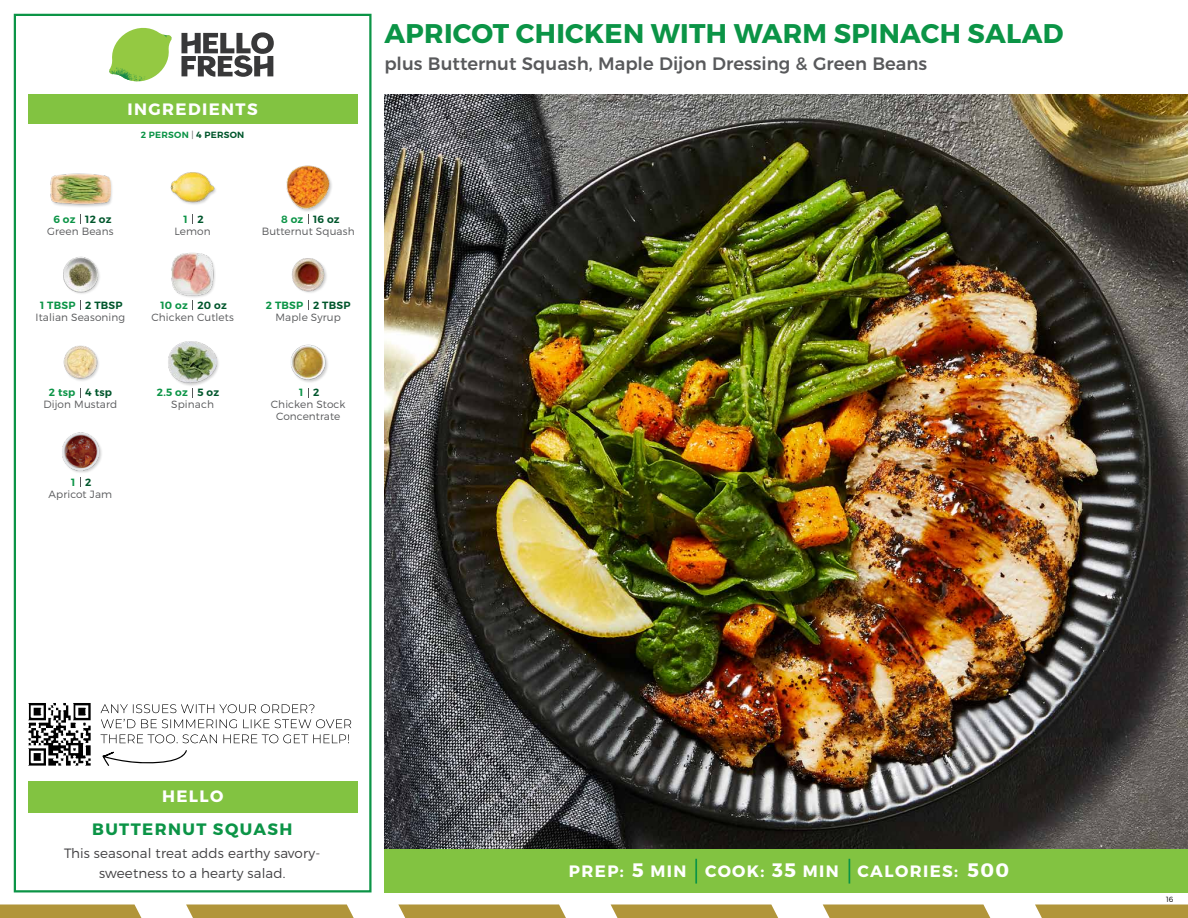
<style>
.page{position:relative;width:1188px;height:918px;background:#fff}
.page>*{position:absolute;margin:0;border:0;box-sizing:border-box;transform-origin:0 0}
.t1{font:700 27px "Montserrat";letter-spacing:.01em;color:#0b9446}
.t2{font:700 19.5px "Montserrat";color:#fff}
.t3{font:500 18px "Montserrat";color:#58595b}
.t4{font:700 16.5px "Montserrat";letter-spacing:.085em;color:#fff}
.t5{font:700 16.5px "Montserrat";letter-spacing:.085em;color:#0b9446}
.t6{font:300 13.5px/19.5px "Montserrat";letter-spacing:.01em;color:#414042;text-align:center}
.t7{font:300 10.5px/12px "Montserrat";letter-spacing:.01em;color:#58595b;text-align:center}
.t8{font:600 10.5px "Montserrat";letter-spacing:.02em;color:#00562c}
.t9{font:600 10.5px "Montserrat";letter-spacing:.02em;color:#0b9446}
.t10{font:600 9px "Montserrat";letter-spacing:.03em;color:#0b9446}
.t11{font:300 7.5px "Montserrat";color:#000}
.s1{font-weight:300;color:#58595b}
.s2{color:#00562c}
.s3{font-size:19.5px}
</style>
<div class="page">
<svg style="left:0;top:904px;width:141px;height:14px;background:#b59a45"></svg>
<svg style="left:186px;top:904px;width:168px;height:14px;background:#b69d49"></svg>
<svg style="left:398px;top:904px;width:168px;height:14px;background:#b69d49"></svg>
<svg style="left:611px;top:904px;width:167px;height:14px;background:#b69c48"></svg>
<svg style="left:823px;top:904px;width:167px;height:14px;background:#b69c48"></svg>
<svg style="left:1035px;top:904px;width:153px;height:14px;background:#b59b45"></svg>
<div style="left:384px;top:849px;width:804px;height:43px;background:#82c341"></div>
<svg style="left:181px;top:32px;width:93px;height:45px"></svg>
<svg style="left:114px;top:28px;width:55px;height:36px"></svg>
<img style="left:143px;top:28px;width:29px;height:24px">
<img style="left:112px;top:48px;width:54px;height:10px">
<img style="left:109px;top:52px;width:55px;height:30px">
<img style="left:142px;top:58px;width:24px;height:23px">
<div style="left:28px;top:94px;width:330px;height:30px;background:#82c341"></div>
<div style="left:14px;top:14px;width:358px;height:878px;border:2px solid #0b9446"></div>
<div style="left:28px;top:781px;width:330px;height:32px;background:#82c341"></div>
<div style="left:172px;top:253px;width:45px;height:46px;background:#000;opacity:.2"></div>
<img style="left:171px;top:253px;width:46px;height:43px">
<img style="left:292px;top:258px;width:35px;height:35px">
<img style="left:170px;top:172px;width:46px;height:33px">
<div style="left:287px;top:166px;width:46px;height:47px;background:#000;opacity:.2"></div>
<img style="left:286px;top:166px;width:47px;height:43px">
<img style="left:63px;top:256px;width:37px;height:38px">
<div style="left:50px;top:174px;width:63px;height:34px;background:#000;opacity:.2"></div>
<img style="left:51px;top:173px;width:59px;height:35px">
<div style="left:169px;top:341px;width:51px;height:46px;background:#000;opacity:.2"></div>
<img style="left:168px;top:341px;width:52px;height:43px">
<img style="left:290px;top:344px;width:38px;height:38px">
<img style="left:63px;top:345px;width:36px;height:36px">
<img style="left:62px;top:432px;width:40px;height:41px">
<hr style="left:695px;top:859px;width:2px;height:25px;background:#0b9446">
<svg style="left:849px;top:859px;width:1px;height:25px"></svg>
<img style="left:28px;top:703px;width:63px;height:63px">
<svg style="left:102px;top:750px;width:85px;height:16px"></svg>
<svg style="left:101px;top:734px;width:248px;height:9px"></svg>
<svg style="left:101px;top:719px;width:250px;height:9px"></svg>
<svg style="left:101px;top:704px;width:213px;height:9px"></svg>
<img style="left:384px;top:94px;width:804px;height:755px">
<h3 class="t4" style="left:128px;top:99px;width:132px">INGREDIENTS</h3>
<p class="t10" style="left:141px;top:129px;width:105px">2 PERSON <span class="s1">|</span> <span class="s2">4 PERSON</span></p>
<p class="t9" style="left:53px;top:212px;width:24px">6 oz</p>
<p class="t8" style="left:85px;top:212px;width:28px">12 oz</p>
<p class="t8" style="left:198px;top:212px;width:8px">2</p>
<p class="t8" style="left:313px;top:212px;width:28px">16 oz</p>
<p class="t9" style="left:184px;top:212px;width:6px">1</p>
<p class="t9" style="left:281px;top:212px;width:24px">8 oz</p>
<p class="t7" style="left:47px;top:225px;width:68px">Green Beans</p>
<p class="t7" style="left:174px;top:225px;width:38px">Lemon</p>
<p class="t7" style="left:262px;top:225px;width:94px">Butternut Squash</p>
<p class="t9" style="left:40px;top:299px;width:37px">1 TBSP</p>
<p class="t8" style="left:85px;top:299px;width:39px">2 TBSP</p>
<p class="t7" style="left:36px;top:311px;width:91px">Italian Seasoning</p>
<p class="t9" style="left:49px;top:386px;width:28px">2 tsp</p>
<p class="t8" style="left:85px;top:386px;width:28px">4 tsp</p>
<p class="t7" style="left:43px;top:398px;width:75px">Dijon Mustard</p>
<p class="t9" style="left:71px;top:476px;width:6px">1</p>
<p class="t8" style="left:85px;top:476px;width:8px">2</p>
<p class="t7" style="left:49px;top:488px;width:65px">Apricot Jam</p>
<p class="t8" style="left:198px;top:299px;width:31px">20 oz</p>
<p class="t8" style="left:313px;top:299px;width:39px">2 TBSP</p>
<p class="t9" style="left:160px;top:299px;width:29px">10 oz</p>
<p class="t9" style="left:266px;top:299px;width:39px">2 TBSP</p>
<p class="t7" style="left:151px;top:311px;width:84px">Chicken Cutlets</p>
<p class="t7" style="left:276px;top:311px;width:67px">Maple Syrup</p>
<p class="t8" style="left:198px;top:386px;width:23px">5 oz</p>
<p class="t8" style="left:313px;top:386px;width:8px">2</p>
<p class="t9" style="left:157px;top:386px;width:32px">2.5 oz</p>
<p class="t9" style="left:299px;top:386px;width:6px">1</p>
<p class="t7" style="left:171px;top:398px;width:44px">Spinach</p>
<p class="t7" style="left:271px;top:398px;width:76px">Chicken Stock<br>Concentrate</p>
<h1 class="t1" style="left:385px;top:17px;width:680px">APRICOT CHICKEN WITH WARM SPINACH SALAD</h1>
<h3 class="t3" style="left:384px;top:49px;width:544px">plus Butternut Squash, Maple Dijon Dressing &amp; Green Beans</h3>
<h3 class="t4" style="left:162px;top:786px;width:63px">HELLO</h3>
<h3 class="t5" style="left:92px;top:819px;width:202px">BUTTERNUT SQUASH</h3>
<p class="t6" style="left:64px;top:844px;width:258px">This seasonal treat adds earthy savory&shy;sweetness to a hearty salad.</p>
<h3 class="t4" style="left:632px;top:861px;width:56px"><span class="s3">5</span> MIN</h3>
<h3 class="t4" style="left:772px;top:861px;width:68px"><span class="s3">35</span> MIN</h3>
<h2 class="t2" style="left:967px;top:858px;width:43px">500</h2>
<h3 class="t4" style="left:569px;top:861px;width:56px">PREP:</h3>
<h3 class="t4" style="left:705px;top:861px;width:61px">COOK:</h3>
<h3 class="t4" style="left:858px;top:861px;width:102px">CALORIES:</h3>
<p class="t11" style="left:1166px;top:895px;width:9px">16</p>
</div>
